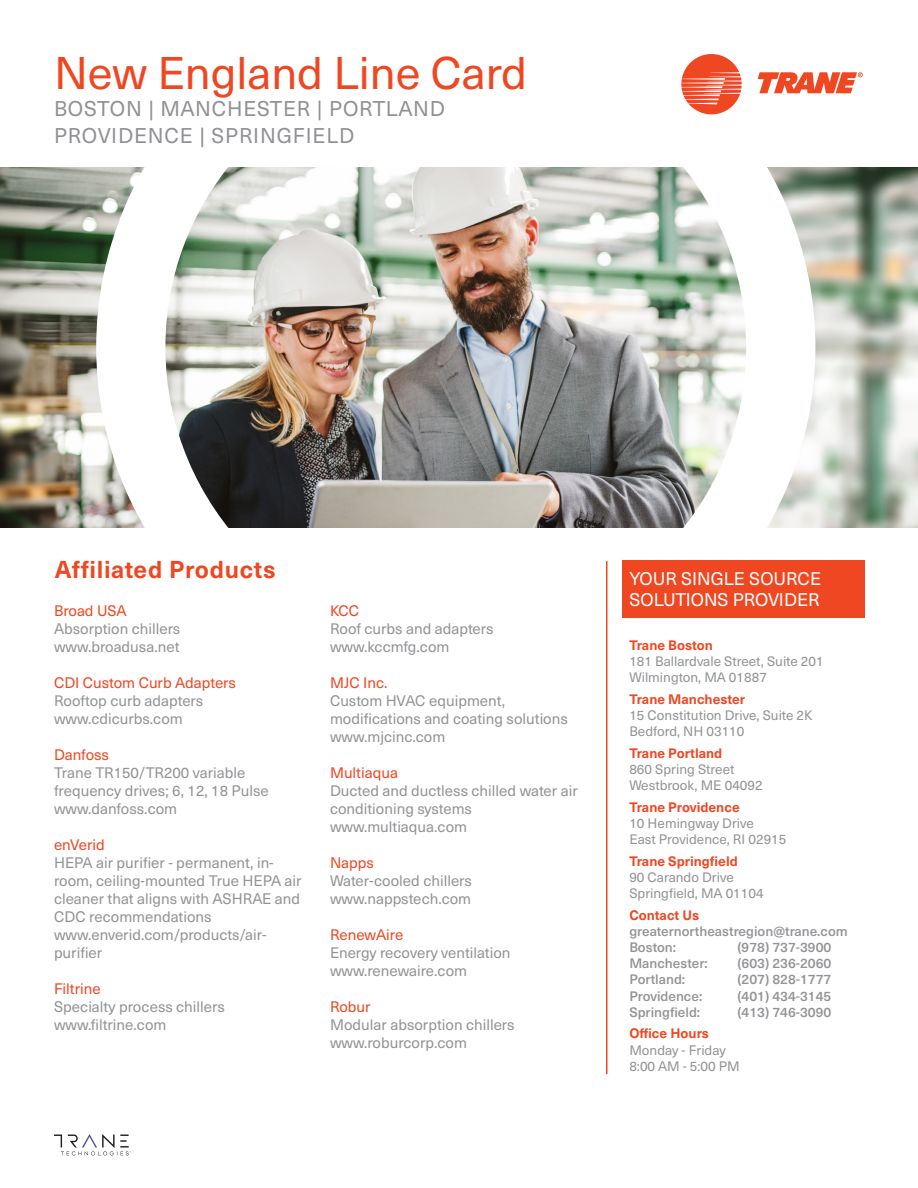
<style>
.page{position:relative;width:918px;height:1188px;background:#fff}
.page>*{position:absolute;margin:0;border:0;box-sizing:border-box;transform-origin:0 0}
.t1{font:45px "Neue Haas Unica Pro";color:#ef4722}
.t2{font:700 24px "Neue Haas Unica Pro";letter-spacing:.025em;color:#ef4722}
.t3{font:21px "Neue Haas Unica Pro";letter-spacing:.04em;color:#919195}
.t4{font:18px/21px "Neue Haas Unica Pro";color:#fff}
.t5{font:15px/18px "Neue Haas Unica Pro";color:#919396}
.t6{font:15px "Neue Haas Unica Pro";color:#ef4722}
.t7{font:13.5px "Neue Haas Unica Pro";color:#919396}
.t8{font:500 13.5px/16.2px "Neue Haas Unica Pro";color:#919396}
.t9{font:700 13.5px "Neue Haas Unica Pro";color:#ef4722}
.s1{color:#ef4722}
.s2{font-weight:700;color:#ef4722}
</style>
<div class="page">
<img style="left:0;top:168px;width:918px;height:359px">
<img style="left:96px;top:168px;width:719px;height:359px">
<svg style="left:681px;top:54px;width:61px;height:60px"></svg>
<svg style="left:758px;top:72px;width:105px;height:21px"></svg>
<svg style="left:54px;top:1134px;width:77px;height:21px"></svg>
<div style="left:623px;top:560px;width:242px;height:58px;background:#ef4722"></div>
<hr style="left:606px;top:561px;width:2px;height:513px;background:#ef4722">
<p class="t1" style="left:54px;top:46px;width:475px">New England Line Card</p>
<p class="t3" style="left:54px;top:96px;width:392px">BOSTON | MANCHESTER | PORTLAND</p>
<p class="t3" style="left:54px;top:123px;width:302px">PROVIDENCE | SPRINGFIELD</p>
<h2 class="t2" style="left:55px;top:554px;width:222px">Affiliated Products</h2>
<p class="t6" style="left:54px;top:602px;width:74px">Broad USA</p>
<p class="t5" style="left:54px;top:620px;width:128px">Absorption chillers</p>
<p class="t5" style="left:54px;top:638px;width:127px">www.broadusa.net</p>
<p class="t6" style="left:54px;top:674px;width:183px">CDI Custom Curb Adapters</p>
<p class="t5" style="left:54px;top:692px;width:151px">Rooftop curb adapters</p>
<p class="t5" style="left:54px;top:710px;width:130px">www.cdicurbs.com</p>
<p class="t5" style="left:54px;top:746px;width:216px"><span class="s1">Danfoss<br></span>Trane TR150/TR200 variable frequency drives; 6, 12, 18 Pulse</p>
<p class="t5" style="left:54px;top:800px;width:125px">www.danfoss.com</p>
<p class="t5" style="left:54px;top:836px;width:249px"><span class="s1">enVerid<br></span>HEPA air purifier - permanent, in&shy;room, ceiling-mounted True HEPA air cleaner that aligns with ASHRAE and<br>CDC recommendations</p>
<p class="t5" style="left:54px;top:926px;width:214px">www.enverid.com/products/air&shy;purifier</p>
<p class="t6" style="left:54px;top:980px;width:48px">Filtrine</p>
<p class="t5" style="left:54px;top:998px;width:172px">Specialty process chillers</p>
<p class="t5" style="left:54px;top:1016px;width:114px">www.filtrine.com</p>
<p class="t6" style="left:330px;top:602px;width:31px">KCC</p>
<p class="t5" style="left:330px;top:620px;width:165px">Roof curbs and adapters</p>
<p class="t5" style="left:330px;top:638px;width:121px">www.kccmfg.com</p>
<p class="t6" style="left:330px;top:674px;width:59px">MJC Inc.</p>
<p class="t5" style="left:330px;top:692px;width:239px">Custom HVAC equipment, modifications and coating solutions</p>
<p class="t5" style="left:330px;top:728px;width:117px">www.mjcinc.com</p>
<p class="t6" style="left:330px;top:764px;width:69px">Multiaqua</p>
<p class="t5" style="left:330px;top:782px;width:249px">Ducted and ductless chilled water air conditioning systems</p>
<p class="t5" style="left:330px;top:818px;width:139px">www.multiaqua.com</p>
<p class="t6" style="left:330px;top:854px;width:45px">Napps</p>
<p class="t5" style="left:330px;top:872px;width:143px">Water-cooled chillers</p>
<p class="t5" style="left:330px;top:890px;width:143px">www.nappstech.com</p>
<p class="t6" style="left:330px;top:926px;width:75px">RenewAire</p>
<p class="t5" style="left:330px;top:944px;width:182px">Energy recovery ventilation</p>
<p class="t5" style="left:330px;top:962px;width:139px">www.renewaire.com</p>
<p class="t6" style="left:330px;top:998px;width:42px">Robur</p>
<p class="t5" style="left:330px;top:1016px;width:186px">Modular absorption chillers</p>
<p class="t5" style="left:330px;top:1034px;width:139px">www.roburcorp.com</p>
<p class="t4" style="left:629px;top:569px;width:193px">YOUR SINGLE SOURCE<br>SOLUTIONS PROVIDER</p>
<p class="t9" style="left:629px;top:637px;width:85px">Trane Boston</p>
<p class="t7" style="left:629px;top:653px;width:196px">181 Ballardvale Street, Suite 201</p>
<p class="t7" style="left:629px;top:669px;width:139px">Wilmington, MA 01887</p>
<p class="t9" style="left:629px;top:691px;width:117px">Trane Manchester</p>
<p class="t7" style="left:629px;top:707px;width:185px">15 Constitution Drive, Suite 2K</p>
<p class="t7" style="left:629px;top:723px;width:117px">Bedford, NH 03110</p>
<p class="t9" style="left:629px;top:745px;width:94px">Trane Portland</p>
<p class="t7" style="left:629px;top:761px;width:107px">860 Spring Street</p>
<p class="t7" style="left:629px;top:777px;width:135px">Westbrook, ME 04092</p>
<p class="t9" style="left:629px;top:799px;width:112px">Trane Providence</p>
<p class="t7" style="left:629px;top:815px;width:126px">10 Hemingway Drive</p>
<p class="t7" style="left:629px;top:831px;width:159px">East Providence, RI 02915</p>
<p class="t9" style="left:629px;top:853px;width:110px">Trane Springfield</p>
<p class="t7" style="left:629px;top:869px;width:106px">90 Carando Drive</p>
<p class="t7" style="left:629px;top:885px;width:136px">Springfield, MA 01104</p>
<p class="t8" style="left:629px;top:907px;width:220px"><span class="s2">Contact Us </span>greaternortheastregion@trane.com</p>
<p class="t8" style="left:629px;top:939px;width:48px">Boston:</p>
<p class="t8" style="left:737px;top:939px;width:96px">(978) 737-3900</p>
<p class="t8" style="left:629px;top:956px;width:80px">Manchester:</p>
<p class="t8" style="left:737px;top:956px;width:96px">(603) 236-2060</p>
<p class="t8" style="left:629px;top:972px;width:57px">Portland:</p>
<p class="t8" style="left:737px;top:972px;width:96px">(207) 828-1777</p>
<p class="t8" style="left:629px;top:988px;width:74px">Providence:</p>
<p class="t8" style="left:737px;top:988px;width:96px">(401) 434-3145</p>
<p class="t8" style="left:629px;top:1004px;width:72px">Springfield:</p>
<p class="t8" style="left:737px;top:1004px;width:96px">(413) 746-3090</p>
<p class="t9" style="left:629px;top:1025px;width:81px">Office Hours</p>
<p class="t7" style="left:629px;top:1042px;width:98px">Monday - Friday</p>
<p class="t7" style="left:629px;top:1058px;width:112px">8:00 AM - 5:00 PM</p>
</div>
